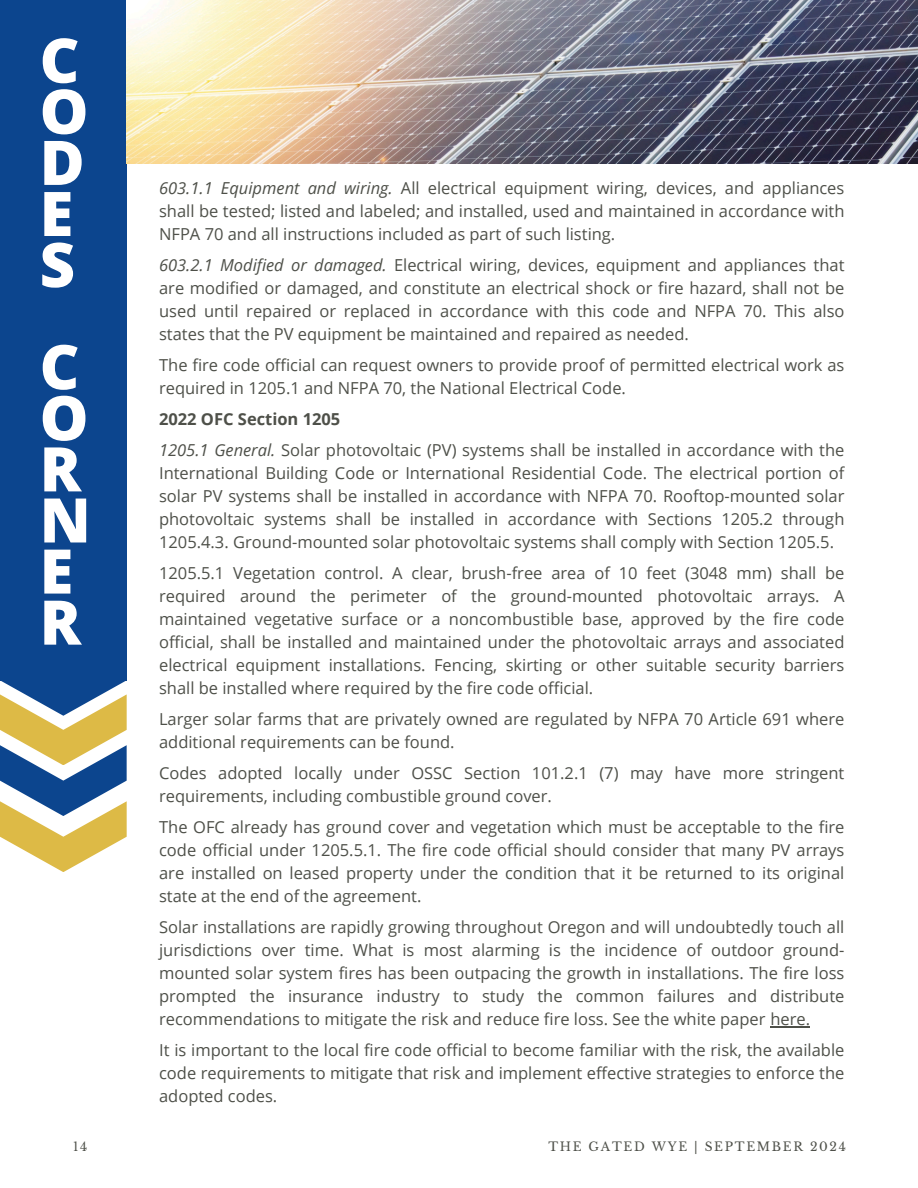
<style>
.page{position:relative;width:918px;height:1188px;background:#fff}
.page>*{position:absolute;margin:0;border:0;box-sizing:border-box;transform-origin:0 0}
.t1{font:800 61.5px/51.2px "Open Sans";color:#fff}
.t2{font:16.5px/23px "Open Sans";color:#4e5049;text-align:justify}
.t3{font:700 16.5px "Open Sans";color:#4e5049}
.t4{font:12.15px "Libre Baskerville";letter-spacing:.14em;color:#4e5049}
.s1{font-style:italic}
</style>
<div class="page">
<div style="left:0;top:0;width:127px;height:681px;background:#0c458e"></div>
<hr style="left:770px;top:1026px;width:40px;height:1px;background:#4e5049">
<img style="left:127px;top:0;width:791px;height:163px">
<svg style="left:0;top:681px;width:127px;height:191px"></svg>
<h1 class="t1" style="left:40px;top:33px;width:51px">C<br>O<br>D<br>E<br>S</h1>
<h1 class="t1" style="left:40px;top:340px;width:53px">C<br>O<br>R<br>N<br>E<br>R</h1>
<p class="t2" style="left:159px;top:176px;width:687px"><span class="s1">603.1.1 Equipment and wiring.</span> All electrical equipment wiring, devices, and appliances shall be tested; listed and labeled; and installed, used and maintained in accordance with NFPA 70 and all instructions included as part of such listing.</p>
<h3 class="t2" style="left:159px;top:253px;width:687px"><span class="s1">603.2.1 Modified or damaged.</span> Electrical wiring, devices, equipment and appliances that are modified or damaged, and constitute an electrical shock or fire hazard, shall not be used until repaired or replaced in accordance with this code and NFPA 70. This also states that the PV equipment be maintained and repaired as needed.</h3>
<h3 class="t2" style="left:159px;top:353px;width:687px">The fire code official can request owners to provide proof of permitted electrical work as required in 1205.1 and NFPA 70, the National Electrical Code.</h3>
<h3 class="t3" style="left:159px;top:407px;width:183px">2022 OFC Section 1205</h3>
<h2 class="t2" style="left:159px;top:438px;width:687px"><span class="s1">1205.1 General.</span> Solar photovoltaic (PV) systems shall be installed in accordance with the International Building Code or International Residential Code. The electrical portion of solar PV systems shall be installed in accordance with NFPA 70. Rooftop-mounted solar photovoltaic systems shall be installed in accordance with Sections 1205.2 through 1205.4.3. Ground-mounted solar photovoltaic systems shall comply with Section 1205.5.</h2>
<h3 class="t2" style="left:159px;top:561px;width:687px">1205.5.1 Vegetation control. A clear, brush-free area of 10 feet (3048 mm) shall be required around the perimeter of the ground-mounted photovoltaic arrays. A maintained vegetative surface or a noncombustible base, approved by the fire code official, shall be installed and maintained under the photovoltaic arrays and associated electrical equipment installations. Fencing, skirting or other suitable security barriers shall be installed where required by the fire code official.</h3>
<h3 class="t2" style="left:159px;top:707px;width:687px">Larger solar farms that are privately owned are regulated by NFPA 70 Article 691 where additional requirements can be found.</h3>
<h3 class="t2" style="left:159px;top:761px;width:687px">Codes adopted locally under OSSC Section 101.2.1 (7) may have more stringent requirements, including combustible ground cover.</h3>
<h3 class="t2" style="left:159px;top:815px;width:687px">The OFC already has ground cover and vegetation which must be acceptable to the fire code official under 1205.5.1. The fire code official should consider that many PV arrays are installed on leased property under the condition that it be returned to its original state at the end of the agreement.</h3>
<h3 class="t2" style="left:159px;top:915px;width:687px">Solar installations are rapidly growing throughout Oregon and will undoubtedly touch all jurisdictions over time. What is most alarming is the incidence of outdoor ground&shy;mounted solar system fires has been outpacing the growth in installations. The fire loss prompted the insurance industry to study the common failures and distribute recommendations to mitigate the risk and reduce fire loss. See the white paper here.</h3>
<h3 class="t2" style="left:159px;top:1038px;width:687px">It is important to the local fire code official to become familiar with the risk, the available code requirements to mitigate that risk and implement effective strategies to enforce the adopted codes.</h3>
<p class="t4" style="left:73px;top:1139px;width:16px">14</p>
<p class="t4" style="left:548px;top:1139px;width:299px">THE GATED WYE | SEPTEMBER 2024</p>
</div>
